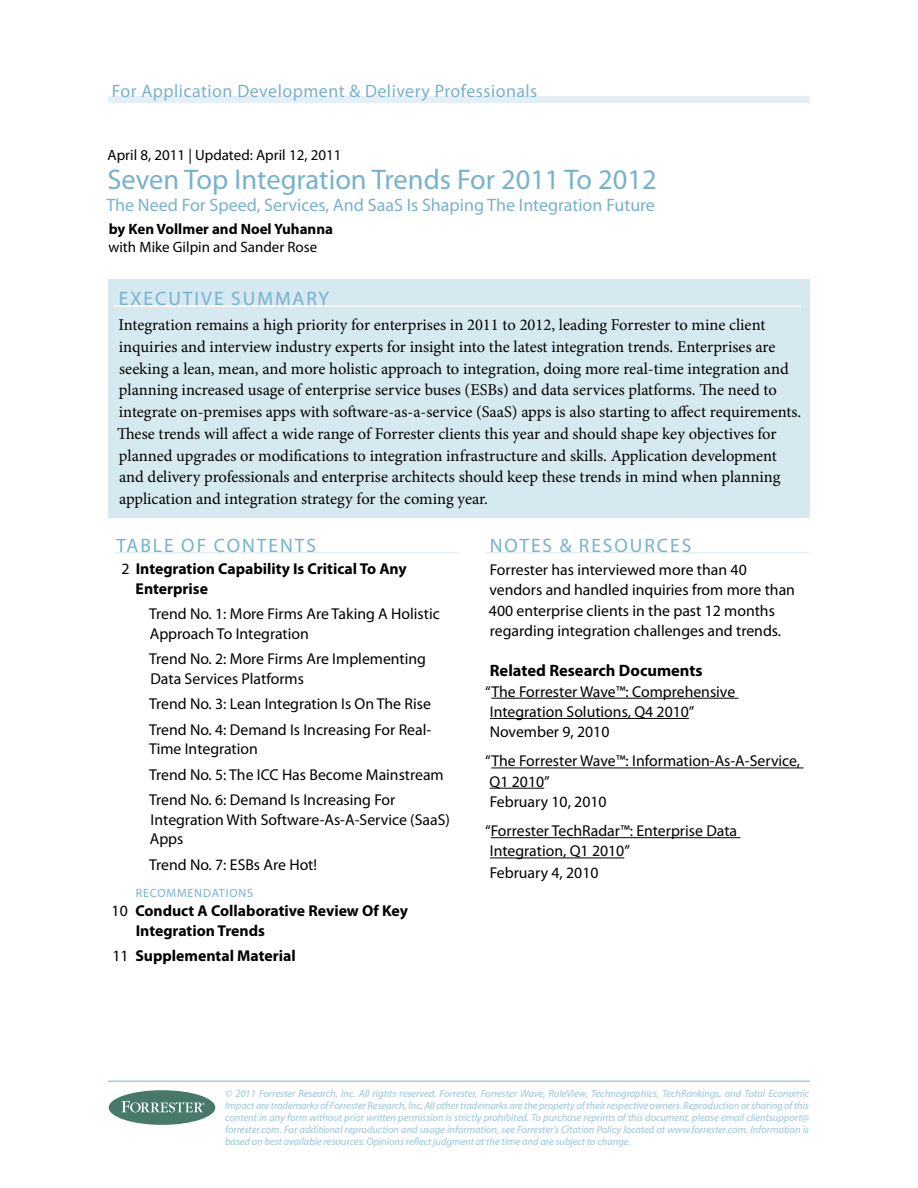
<style>
.page{position:relative;width:918px;height:1188px;background:#fff}
.page>*{position:absolute;margin:0;border:0;box-sizing:border-box;transform-origin:0 0}
.t1{font:28.5px "Myriad Pro";color:#77b2cd}
.t2{font:19.5px "Myriad Pro";letter-spacing:.1em;color:#77b2cd}
.t3{font:18px "Myriad Pro";color:#77b2cd}
.t4{font:18px "Myriad Pro";letter-spacing:.025em;color:#77b2cd}
.t5{font:16.5px/21.8px "Minion Pro";color:#000}
.t6{font:700 16.5px "Myriad Pro";color:#000}
.t7{font:15.75px/20.2px "Myriad Pro";color:#000}
.t8{font:700 15.75px/19.5px "Myriad Pro";color:#000}
.t9{font:15px "Myriad Pro";color:#000}
.t10{font:700 15px "Myriad Pro";color:#000}
.t11{font:12px "Myriad Pro";letter-spacing:.07em;color:#77b2cd}
.t12{font:italic 10.5px/12px "Myriad Pro";letter-spacing:-.005em;color:#99c5da;text-align:justify}
.s1{font-weight:400}
</style>
<div class="page">
<div style="left:108px;top:280px;width:702px;height:238px;background:#d6e8f0"></div>
<div style="left:108px;top:97px;width:702px;height:6px;background:#e4f0f5"></div>
<hr style="left:108px;top:1081px;width:702px;height:1px;background:#77b2cd">
<div style="left:109px;top:1090px;width:106px;height:35px;background:#46796a;border-radius:50%"></div>
<svg style="left:121px;top:1101px;width:84px;height:11px"></svg>
<hr style="left:114px;top:305px;width:687px;height:2px;background:#fff">
<hr style="left:114px;top:552px;width:344px;height:1px;background:#e4f0f5">
<hr style="left:485px;top:552px;width:324px;height:1px;background:#e4f0f5">
<hr style="left:491px;top:698px;width:248px;height:1px;background:#000">
<hr style="left:490px;top:718px;width:199px;height:1px;background:#000">
<hr style="left:491px;top:768px;width:313px;height:1px;background:#000">
<hr style="left:490px;top:788px;width:54px;height:1px;background:#000">
<hr style="left:491px;top:837px;width:250px;height:1px;background:#000">
<hr style="left:490px;top:858px;width:134px;height:1px;background:#000">
<p class="t4" style="left:112px;top:81px;width:427px">For Application Development &amp; Delivery Professionals</p>
<p class="t9" style="left:108px;top:147px;width:235px">April 8, 2011 | Updated: April 12, 2011</p>
<h1 class="t1" style="left:107px;top:164px;width:551px">Seven Top Integration Trends For 2011 To 2012</h1>
<p class="t3" style="left:106px;top:196px;width:550px">The Need For Speed, Services, And SaaS Is Shaping The Integration Future</p>
<p class="t10" style="left:109px;top:220px;width:226px">by Ken Vollmer and Noel Yuhanna</p>
<p class="t9" style="left:108px;top:239px;width:210px">with Mike Gilpin and Sander Rose</p>
<p class="t2" style="left:119px;top:288px;width:62px">Executive</p>
<p class="t2" style="left:231px;top:288px;width:98px">Summary</p>
<p class="t5" style="left:117px;top:314px;width:686px">Integration remains a high priority for enterprises in 2011 to 2012, leading Forrester to mine client inquiries and interview industry experts for insight into the latest integration trends. Enterprises are seeking a lean, mean, and more holistic approach to integration, doing more real-time integration and planning increased usage of enterprise service buses (ESBs) and data services platforms. The need to integrate on-premises apps with software-as-a-service (SaaS) apps is also starting to affect requirements.<br>These trends will affect a wide range of Forrester clients this year and should shape key objectives for planned upgrades or modifications to integration infrastructure and skills. Application development and delivery professionals and enterprise architects should keep these trends in mind when planning application and integration strategy for the coming year.</p>
<p class="t2" style="left:116px;top:535px;width:139px">table of Contents</p>
<p class="t8" style="left:136px;top:560px;width:273px;text-indent:-14px"><span class="s1">2</span> Integration Capability Is Critical To Any<br>Enterprise</p>
<p class="t7" style="left:149px;top:605px;width:292px;line-height:19.5px">Trend No. 1: More Firms Are Taking A Holistic<br>Approach To Integration</p>
<p class="t7" style="left:149px;top:650px;width:279px;line-height:19.5px">Trend No. 2: More Firms Are Implementing<br>Data Services Platforms</p>
<p class="t7" style="left:149px;top:692px;width:284px;line-height:25.5px">Trend No. 3: Lean Integration Is On The Rise<br>Trend No. 4: Demand Is Increasing For Real-</p>
<p class="t7" style="left:149px;top:737px;width:296px;line-height:25.5px">Time Integration<br>Trend No. 5: The ICC Has Become Mainstream<br>Trend No. 6: Demand Is Increasing For</p>
<p class="t7" style="left:150px;top:810px;width:302px;line-height:19.5px">Integration With Software-As-A-Service (SaaS)<br>Apps</p>
<p class="t7" style="left:149px;top:855px;width:170px">Trend No. 7: ESBs Are Hot!</p>
<p class="t11" style="left:136px;top:886px;width:60px">recommendati</p>
<p class="t11" style="left:229px;top:886px;width:17px">ons</p>
<p class="t8" style="left:135px;top:902px;width:274px">Conduct A Collaborative Review Of Key<br>Integration Trends</p>
<p class="t8" style="left:112px;top:947px;width:185px"><span class="s1">11</span> Supplemental Material</p>
<p class="t2" style="left:490px;top:535px;width:203px">NOTES &amp; RESOURCES</p>
<p class="t7" style="left:489px;top:560px;width:308px">Forrester has interviewed more than 40 vendors and handled inquiries from more than 400 enterprise clients in the past 12 months regarding integration challenges and trends.</p>
<p class="t6" style="left:490px;top:662px;width:214px">Related Research Documents</p>
<p class="t7" style="left:485px;top:682px;width:252px">“The Forrester Wave™: Comprehensive<br>Integration Solutions, Q4 2010”<br>November 9, 2010</p>
<p class="t7" style="left:485px;top:751px;width:317px">“The Forrester Wave™: Information-As-A-Service,<br>Q1 2010”<br>February 10, 2010</p>
<p class="t7" style="left:485px;top:821px;width:254px;line-height:20.9px">“Forrester TechRadar™: Enterprise Data<br>Integration, Q1 2010”<br>February 4, 2010</p>
<p class="t7" style="left:112px;top:901px;width:18px">10</p>
<p class="t12" style="left:225px;top:1088px;width:586px">© 2011 Forrester Research, Inc. All rights reserved. Forrester, Forrester Wave, RoleView, Technographics, TechRankings, and Total Economic Impact are trademarks of Forrester Research, Inc. All other trademarks are the property of their respective owners. Reproduction or sharing of this content in any form without prior written permission is strictly prohibited. To purchase reprints of this document, please email clientsupport@ forrester.com. For additional reproduction and usage information, see Forrester’s Citation Policy located at www.forrester.com. Information is based on best available resources. Opinions reflect judgment at the time and are subject to change.</p>
</div>
